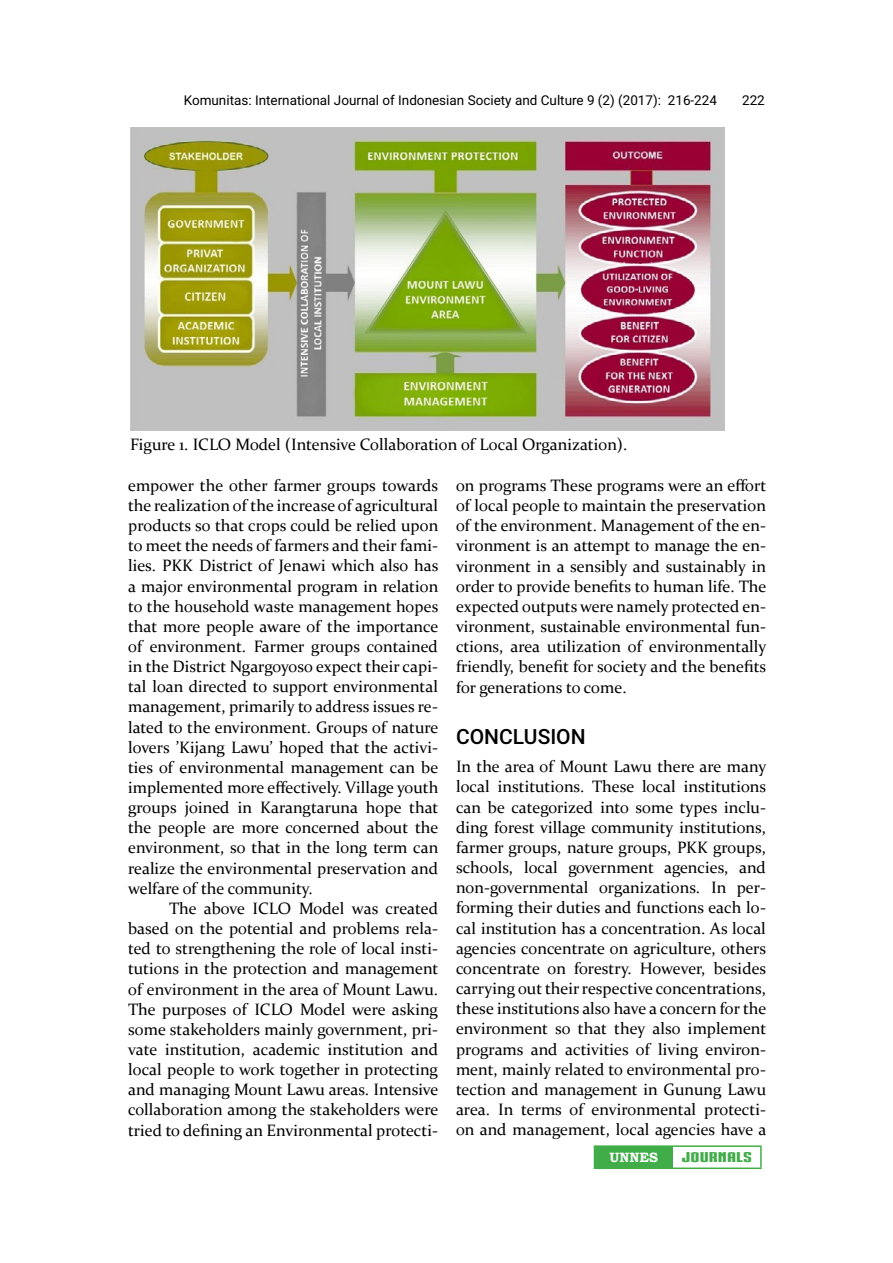
<style>
.page{position:relative;width:893px;height:1263px;background:#fff}
.page>*{position:absolute;margin:0;border:0;box-sizing:border-box;transform-origin:0 0}
.t1{font:500 21px "Roboto";color:#000}
.t2{font:16.5px/20.1px "Constantia";color:#000;text-align:justify}
.t3{font:13.5px "Roboto";color:#000}
.t4{font:13.5px "IRONMANOFWAR002 NCV";color:#41ad49;scale:1.53 1}
.t5{font:700 13.5px "Bookman Old Style";color:#fff}
</style>
<div class="page">
<div style="left:594px;top:1146px;width:79px;height:22px;background:#41ad49"></div>
<hr style="left:594px;top:1145px;width:79px;height:2px;background:#41ad49">
<hr style="left:673px;top:1145px;width:89px;height:2px;background:#41ad49">
<hr style="left:760px;top:1147px;width:2px;height:20px;background:#41ad49">
<hr style="left:594px;top:1167px;width:79px;height:2px;background:#41ad49">
<hr style="left:673px;top:1167px;width:89px;height:2px;background:#41ad49">
<img style="left:130px;top:128px;width:595px;height:302px">
<p class="t3" style="left:184px;top:94px;width:535px">Komunitas: International Journal of Indonesian Society and Culture 9 (2) (2017): 216-224</p>
<p class="t3" style="left:742px;top:94px;width:24px">222</p>
<p class="t2" style="left:130px;top:436px;width:499px">Figure 1. ICLO Model (Intensive Collaboration of Local Organization).</p>
<p class="t2" style="left:128px;top:476px;width:312px">empower the other farmer groups towards the realization of the increase of agricultural products so that crops could be relied upon to meet the needs of farmers and their fami&shy;lies. PKK District of Jenawi which also has a major environmental program in relation to the household waste management hopes that more people aware of the importance of environment. Farmer groups contained in the District Ngargoyoso expect their capi&shy;tal loan directed to support environmental management, primarily to address issues re&shy;lated to the environment. Groups of nature lovers ’Kijang Lawu’ hoped that the activi&shy;ties of environmental management can be implemented more effectively. Village youth groups joined in Karangtaruna hope that the people are more concerned about the environment, so that in the long term can realize the environmental preservation and welfare of the community.</p>
<p class="t2" style="left:128px;top:899px;width:312px;text-indent:41px">The above ICLO Model was created based on the potential and problems rela&shy;ted to strengthening the role of local insti&shy;tutions in the protection and management of environment in the area of Mount Lawu.<br>The purposes of ICLO Model were asking some stakeholders mainly government, pri&shy;vate institution, academic institution and local people to work together in protecting and managing Mount Lawu areas. Intensive collaboration among the stakeholders were tried to defining an Environmental protecti-</p>
<p class="t2" style="left:456px;top:474px;width:312px">on programs These programs were an effort of local people to maintain the preservation of the environment. Management of the en&shy;vironment is an attempt to manage the en&shy;vironment in a sensibly and sustainably in order to provide benefits to human life. The expected outputs were namely protected en&shy;vironment, sustainable environmental fun&shy;ctions, area utilization of environmentally friendly, benefit for society and the benefits for generations to come.</p>
<p class="t1" style="left:456px;top:728px;width:131px">CONCLUSION</p>
<p class="t2" style="left:456px;top:758px;width:312px">In the area of Mount Lawu there are many local institutions. These local institutions can be categorized into some types inclu&shy;ding forest village community institutions, farmer groups, nature groups, PKK groups, schools, local government agencies, and non-governmental organizations. In per&shy;forming their duties and functions each lo&shy;cal institution has a concentration. As local agencies concentrate on agriculture, others concentrate on forestry. However, besides carrying out their respective concentrations, these institutions also have a concern for the environment so that they also implement programs and activities of living environ&shy;ment, mainly related to environmental pro&shy;tection and management in Gunung Lawu area. In terms of environmental protecti&shy;on and management, local agencies have a</p>
<p class="t5" style="left:609px;top:1149px;width:50px">UNNES</p>
<p class="t4" style="left:682px;top:1150px;width:48px">JOURNALS</p>
</div>
